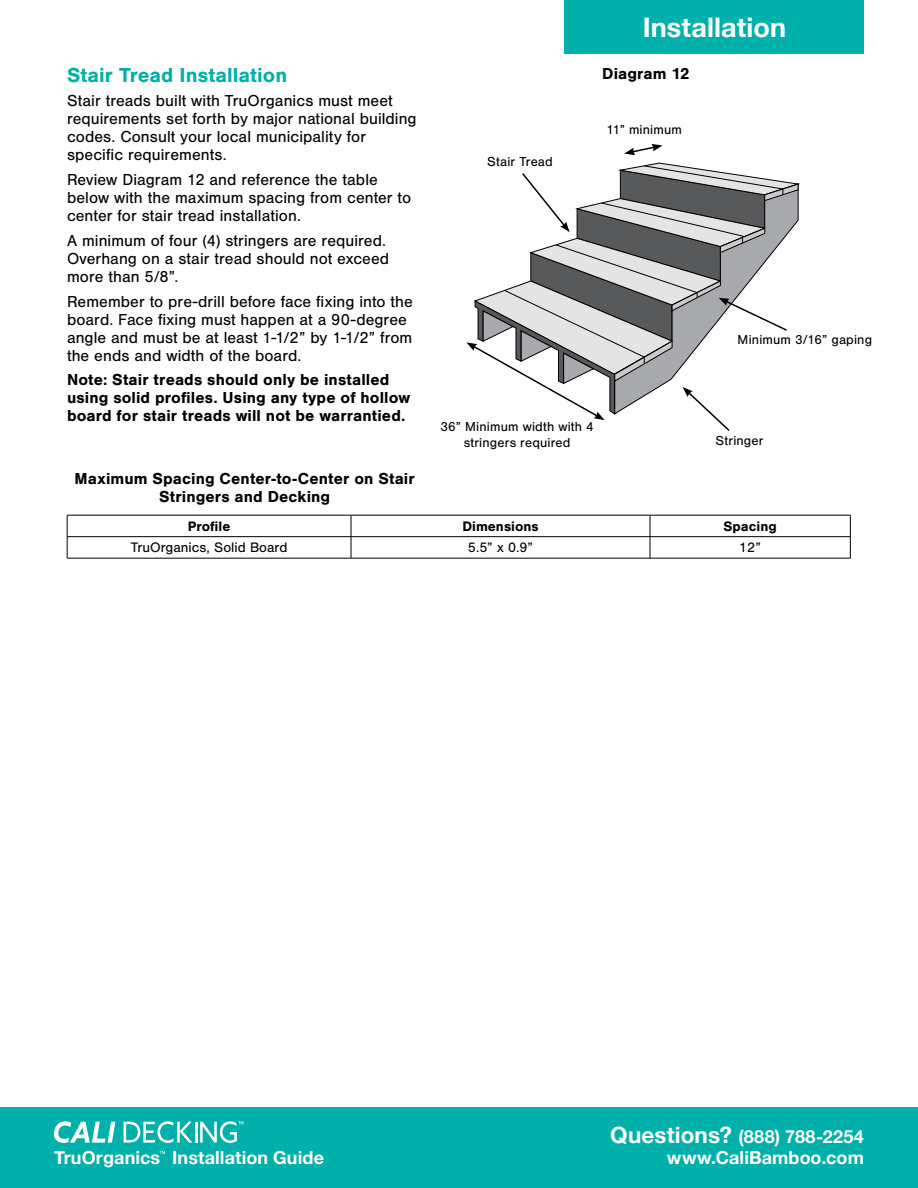
<style>
.page{position:relative;width:918px;height:1188px;background:#fff}
.page>*{position:absolute;margin:0;border:0;box-sizing:border-box;transform-origin:0 0}
.t1{font:700 27px "Helvetica Neue";letter-spacing:.005em;color:#fff}
.t2{font:700 21px "Nimbus San";color:#00b0aa}
.t3{font:700 18px "Helvetica Neue";letter-spacing:.005em;color:#fff}
.t4{font:16.5px/18px "Nimbus San";letter-spacing:.005em;color:#000}
.t5{font:700 16.5px/18px "Nimbus San";letter-spacing:.005em;color:#000}
.t6{font:14.25px "Nimbus San";color:#000}
.t7{font:700 14.25px "Nimbus San";color:#000}
.t8{font:13.5px/16.2px "Nimbus San";letter-spacing:.01em;color:#000;text-align:center}
.s1{font-size:22.5px}
</style>
<div class="page">
<div style="left:0;top:1107px;width:918px;height:81px;background:#00b0aa"></div>
<div style="left:565px;top:0;width:299px;height:54px;background:#00b0aa"></div>
<svg style="left:54px;top:1121px;width:61px;height:22px"></svg>
<svg style="left:124px;top:1121px;width:68px;height:22px"></svg>
<hr style="left:195px;top:1122px;width:2px;height:21px;background:#fff">
<svg style="left:200px;top:1121px;width:43px;height:22px"></svg>
<svg style="left:160px;top:1151px;width:5px;height:3px"></svg>
<hr style="left:67px;top:515px;width:284px;height:1px;background:#000">
<hr style="left:351px;top:515px;width:299px;height:1px;background:#000">
<hr style="left:650px;top:515px;width:200px;height:1px;background:#000">
<hr style="left:67px;top:536px;width:284px;height:1px;background:#000">
<svg style="left:67px;top:515px;width:1px;height:43px"></svg>
<hr style="left:351px;top:536px;width:299px;height:1px;background:#000">
<svg style="left:351px;top:515px;width:1px;height:43px"></svg>
<hr style="left:650px;top:536px;width:200px;height:1px;background:#000">
<svg style="left:650px;top:515px;width:1px;height:43px"></svg>
<svg style="left:850px;top:515px;width:1px;height:43px"></svg>
<hr style="left:67px;top:558px;width:284px;height:1px;background:#000">
<hr style="left:351px;top:558px;width:299px;height:1px;background:#000">
<hr style="left:650px;top:558px;width:200px;height:1px;background:#000">
<svg style="left:624px;top:144px;width:39px;height:11px"></svg>
<svg style="left:466px;top:162px;width:334px;height:269px"></svg>
<p class="t2" style="left:67px;top:63px;width:222px">Stair Tread Installation</p>
<p class="t4" style="left:67px;top:92px;width:351px">Stair treads built with TruOrganics must meet requirements set forth by major national building codes. Consult your local municipality for specific requirements.</p>
<p class="t4" style="left:67px;top:171px;width:346px">Review Diagram 12 and reference the table below with the maximum spacing from center to center for stair tread installation.</p>
<p class="t4" style="left:67px;top:232px;width:324px">A minimum of four (4) stringers are required.<br>Overhang on a stair tread should not exceed more than 5/8”.</p>
<p class="t4" style="left:67px;top:292px;width:347px">Remember to pre-drill before face fixing into the board. Face fixing must happen at a 90-degree angle and must be at least 1-1/2” by 1-1/2” from the ends and width of the board.</p>
<p class="t5" style="left:67px;top:371px;width:345px">Note: Stair treads should only be installed using solid profiles. Using any type of hollow board for stair treads will not be warrantied.</p>
<p class="t8" style="left:487px;top:154px;width:67px">Stair Tread</p>
<h1 class="t1" style="left:643px;top:6px;width:145px">Installation</h1>
<p class="t5" style="left:602px;top:64px;width:89px">Diagram 12</p>
<p class="t8" style="left:606px;top:121px;width:77px">11” minimum</p>
<p class="t8" style="left:440px;top:419px;width:155px">36” Minimum width with 4 stringers required</p>
<p class="t8" style="left:738px;top:332px;width:136px">Minimum 3/16” gaping</p>
<p class="t8" style="left:716px;top:432px;width:49px">Stringer</p>
<p class="t5" style="left:75px;top:470px;width:342px;text-align:center">Maximum Spacing Center-to-Center on Stair<br>Stringers and Decking</p>
<p class="t7" style="left:188px;top:518px;width:44px">Profile</p>
<p class="t7" style="left:462px;top:518px;width:78px">Dimensions</p>
<p class="t7" style="left:724px;top:518px;width:55px">Spacing</p>
<p class="t6" style="left:131px;top:540px;width:158px">TruOrganics, Solid Board</p>
<p class="t6" style="left:468px;top:540px;width:67px">5.5” x 0.9”</p>
<p class="t6" style="left:739px;top:540px;width:23px">12”</p>
<p class="t3" style="left:610px;top:1122px;width:255px"><span class="s1">Questions?</span> (888) 788-2254</p>
<p class="t3" style="left:54px;top:1143px;width:272px">TruOrganics Installation Guide</p>
<p class="t3" style="left:667px;top:1143px;width:199px">www.CaliBamboo.com</p>
</div>
